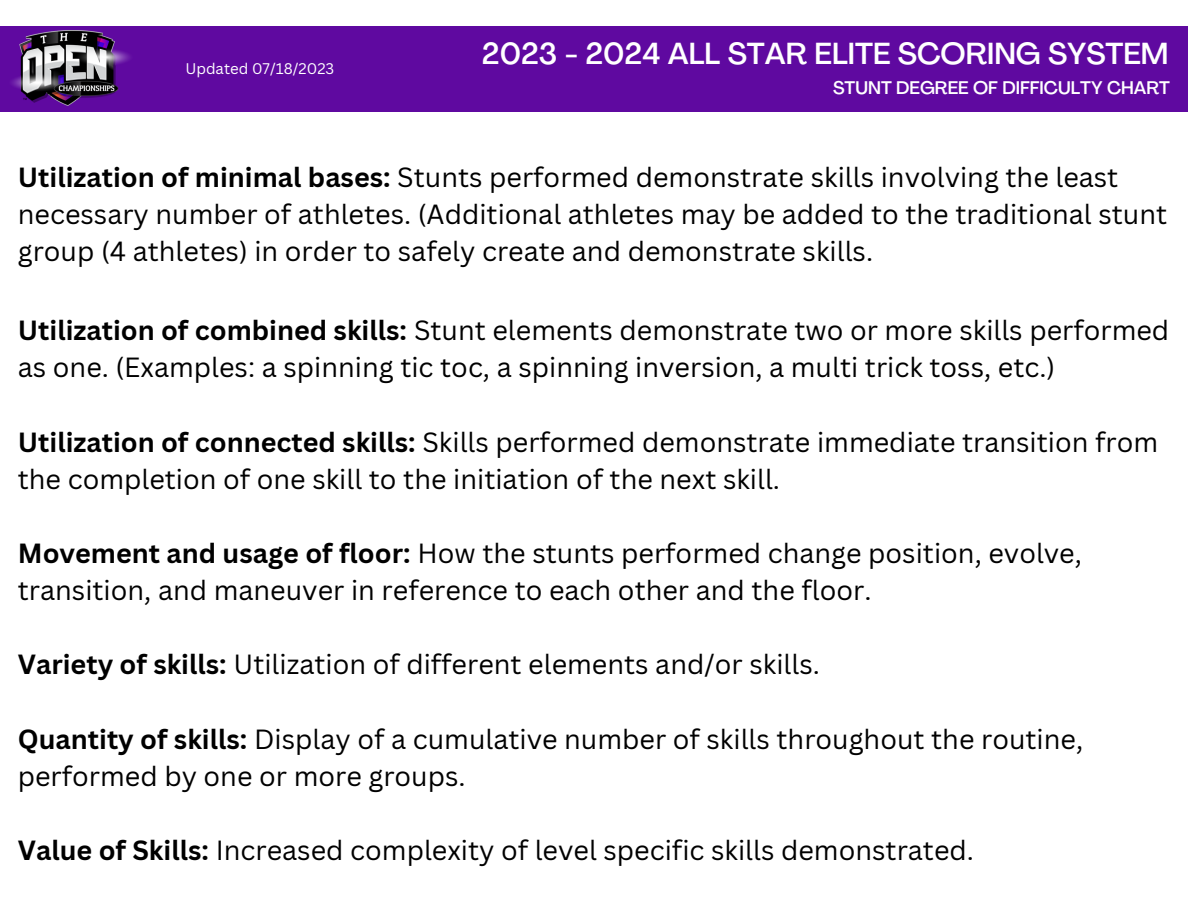
<style>
.page{position:relative;width:1188px;height:918px;background:#fff}
.page>*{position:absolute;margin:0;border:0;box-sizing:border-box;transform-origin:0 0}
.t1{font:500 30px "Agrandir";color:#fff}
.t2{font:27px/37.2px "Canva Sans";color:#000}
.t3{font:500 18px "Agrandir";color:#fff}
.t4{font:15px "Canva Sans";color:#fff}
.s1{font-weight:700}
</style>
<div class="page">
<div style="left:0;top:26px;width:1188px;height:86px;background:#5f09a0"></div>
<img style="left:11px;top:30px;width:119px;height:76px">
<p class="t4" style="left:185px;top:58px;width:150px">Updated 07/18/2023</p>
<p class="t1" style="left:482px;top:41px;width:688px">2023 - 2024 ALL STAR ELITE SCORING SYSTEM</p>
<p class="t3" style="left:833px;top:81px;width:338px">STUNT DEGREE OF DIFFICULTY CHART</p>
<p class="t2" style="left:18px;top:158px;width:1151px"><span class="s1">Utilization of minimal bases:</span> Stunts performed demonstrate skills involving the least necessary number of athletes. (Additional athletes may be added to the traditional stunt group (4 athletes) in order to safely create and demonstrate skills.</p>
<p class="t2" style="left:18px;top:311px;width:1153px"><span class="s1">Utilization of combined skills:</span> Stunt elements demonstrate two or more skills performed as one. (Examples: a spinning tic toc, a spinning inversion, a multi trick toss, etc.)</p>
<p class="t2" style="left:18px;top:423px;width:1142px"><span class="s1">Utilization of connected skills:</span> Skills performed demonstrate immediate transition from the completion of one skill to the initiation of the next skill.</p>
<p class="t2" style="left:18px;top:534px;width:1066px"><span class="s1">Movement and usage of floor:</span> How the stunts performed change position, evolve, transition, and maneuver in reference to each other and the floor.</p>
<p class="t2" style="left:18px;top:645px;width:804px"><span class="s1">Variety of skills:</span> Utilization of different elements and/or skills.</p>
<p class="t2" style="left:18px;top:720px;width:1067px"><span class="s1">Quantity of skills:</span> Display of a cumulative number of skills throughout the routine, performed by one or more groups.</p>
<p class="t2" style="left:18px;top:831px;width:958px"><span class="s1">Value of Skills:</span> Increased complexity of level specific skills demonstrated.</p>
</div>
